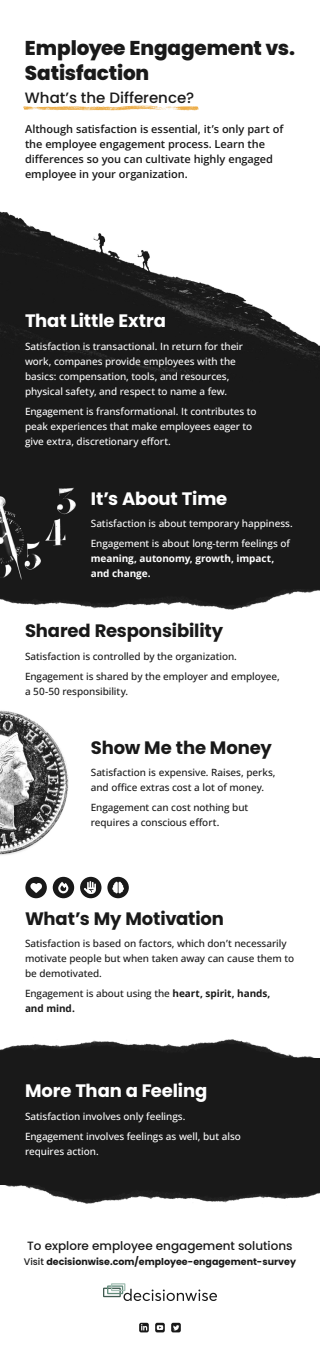
<style>
.page{position:relative;width:320px;height:1348px;background:#fff}
.page>*{position:absolute;margin:0;border:0;box-sizing:border-box;transform-origin:0 0}
.t1{font:800 20px/25px "Poppins";letter-spacing:-.005em;color:#191919}
.t2{font:700 18px "Poppins";letter-spacing:-.01em;color:#191919}
.t3{font:700 18px "Poppins";letter-spacing:-.005em;color:#fff}
.t4{font:500 15px "Poppins";color:#191919}
.t5{font:500 12px "Poppins";color:#191919}
.t6{font:600 11px/15px "Open Sans";letter-spacing:-.005em;color:#191919}
.t7{font:500 10px/15px "Open Sans";letter-spacing:-.005em;color:#fff}
.t8{font:500 10px/15px "Open Sans";letter-spacing:-.005em;color:#191919}
.t9{font:700 10px/15px "Open Sans";letter-spacing:-.01em;color:#191919}
.t10{font:700 10px/15px "Open Sans";letter-spacing:-.005em;color:#fff}
.t11{font:700 9.5px "Poppins";color:#191919}
.s1{font-weight:500}
</style>
<div class="page">
<div style="left:0;top:1058px;width:320px;height:126px;background:#191919"></div>
<img style="left:23px;top:105px;width:175px;height:6px">
<img style="left:0;top:710px;width:69px;height:145px">
<div style="left:0;top:403px;width:320px;height:186px;background:#191919"></div>
<svg style="left:103px;top:1283px;width:114px;height:18px"></svg>
<img style="left:0;top:211px;width:320px;height:192px">
<img style="left:0;top:589px;width:320px;height:21px">
<img style="left:0;top:1039px;width:315px;height:19px">
<img style="left:0;top:1184px;width:320px;height:20px">
<img style="left:0;top:487px;width:76px;height:93px">
<div style="left:25px;top:876px;width:22px;height:22px;background:#191919;border-radius:50%"></div>
<svg style="left:30px;top:883px;width:12px;height:10px"></svg>
<svg style="left:107px;top:876px;width:22px;height:22px"></svg>
<svg style="left:112px;top:881px;width:12px;height:12px"></svg>
<div style="left:53px;top:876px;width:21px;height:22px;background:#191919;border-radius:50%"></div>
<svg style="left:58px;top:882px;width:10px;height:11px"></svg>
<svg style="left:80px;top:876px;width:22px;height:22px"></svg>
<svg style="left:84px;top:881px;width:12px;height:13px"></svg>
<svg style="left:139px;top:1322px;width:10px;height:10px"></svg>
<svg style="left:155px;top:1322px;width:10px;height:10px"></svg>
<svg style="left:171px;top:1322px;width:10px;height:10px"></svg>
<h1 class="t1" style="left:25px;top:37px;width:272px">Employee Engagement vs.<br>Satisfaction</h1>
<h3 class="t4" style="left:25px;top:91px;width:171px">What’s the Difference?</h3>
<p class="t6" style="left:25px;top:122px;width:260px">Although satisfaction is essential, it’s only part of the employee engagement process. Learn the differences so you can cultivate highly engaged employee in your organization.</p>
<h2 class="t3" style="left:25px;top:310px;width:142px">That Little Extra</h2>
<p class="t7" style="left:25px;top:340px;width:220px">Satisfaction is transactional. In return for their work, companes provide employees with the basics: compensation, tools, and resources, physical safety, and respect to name a few.</p>
<p class="t7" style="left:25px;top:405px;width:233px">Engagement is fransformational. It contributes to peak experiences that make employees eager to give extra, discretionary effort.</p>
<h2 class="t3" style="left:91px;top:488px;width:138px">It’s About Time</h2>
<p class="t7" style="left:91px;top:515px;width:204px;line-height:20px">Satisfaction is about temporary happiness.<br>Engagement is about long-term feelings of</p>
<p class="t10" style="left:91px;top:552px;width:185px">meaning, autonomy, growth, impact, and change.</p>
<h2 class="t2" style="left:25px;top:620px;width:200px">Shared Responsibility</h2>
<p class="t8" style="left:25px;top:647px;width:256px;line-height:20px">Satisfaction is controlled by the organization.<br>Engagement is shared by the employer and employee,</p>
<p class="t8" style="left:25px;top:684px;width:105px">a 50-50 responsibility.</p>
<h2 class="t2" style="left:91px;top:736px;width:182px">Show Me the Money</h2>
<p class="t8" style="left:91px;top:766px;width:186px">Satisfaction is expensive. Raises, perks, and office extras cost a lot of money.</p>
<p class="t8" style="left:91px;top:801px;width:159px">Engagement can cost nothing but requires a conscious effort.</p>
<h2 class="t2" style="left:25px;top:908px;width:201px">What’s My Motivation</h2>
<p class="t8" style="left:25px;top:937px;width:271px">Satisfaction is based on factors, which don’t necessarily motivate people but when taken away can cause them to be demotivated.</p>
<p class="t9" style="left:25px;top:987px;width:247px"><span class="s1">Engagement is about using the</span> heart, spirit, hands, and mind.</p>
<h2 class="t3" style="left:25px;top:1079px;width:184px">More Than a Feeling</h2>
<p class="t7" style="left:25px;top:1106px;width:217px;line-height:20px">Satisfaction involves only feelings.<br>Engagement involves feelings as well, but also</p>
<p class="t7" style="left:25px;top:1144px;width:75px">requires action.</p>
<p class="t5" style="left:27px;top:1240px;width:267px">To explore employee engagement solutions</p>
<p class="t11" style="left:24px;top:1256px;width:274px"><span class="s1">Visit</span> decisionwise.com/employee-engagement-survey</p>
</div>
